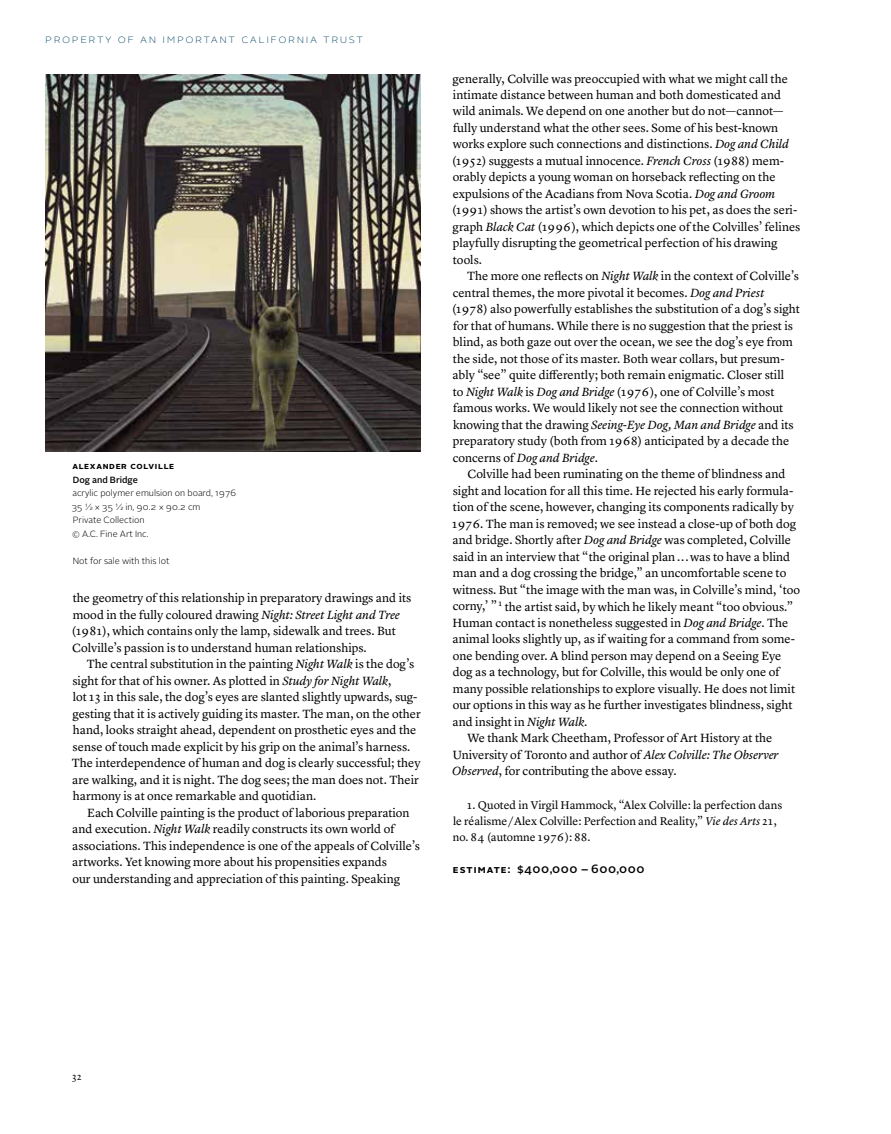
<style>
.page{position:relative;width:891px;height:1134px;background:#fff}
.page>*{position:absolute;margin:0;border:0;box-sizing:border-box;transform-origin:0 0}
.t1{font:12.3px/16.5px "Lyon Text";color:#000}
.t2{font:100 12px "Alright Sans";letter-spacing:.13em;color:#004565}
.t3{font:500 12px "Alright Sans";letter-spacing:.05em;color:#000}
.t4{font:11.7px/16.5px "Lyon Text";color:#000}
.t5{font:10.2px "Lyon Text";color:#000}
.t6{font:300 9px/13.5px "Alright Sans";color:#000}
.t7{font:700 9px "Alright Sans";letter-spacing:.075em;color:#000}
.t8{font:500 9px "Alright Sans";color:#000}
.s1{font-style:italic}
.s2{font-weight:700;font-size:10.5px}
</style>
<div class="page">
<img style="left:45px;top:74px;width:376px;height:377px">
<p class="t2" style="left:45px;top:31px;width:320px">Property of an important california trust</p>
<p class="t7" style="left:72px;top:460px;width:102px">Alexander Colville</p>
<p class="t8" style="left:73px;top:474px;width:66px">Dog and Bridge</p>
<p class="t6" style="left:72px;top:487px;width:166px">acrylic polymer emulsion on board, 1976<br>35 1/2 × 35 1/2 in, 90.2 × 90.2 cm<br>Private Collection<br>© A.C. Fine Art Inc.</p>
<p class="t6" style="left:73px;top:554px;width:98px">Not for sale with this lot</p>
<p class="t1" style="left:72px;top:589px;width:341px">the geometry of this relationship in preparatory drawings and its mood in the fully coloured drawing <span class="s1">Night: Street Light and Tree </span>(1981), which contains only the lamp, sidewalk and trees. But Colville’s passion is to understand human relationships.</p>
<p class="t1" style="left:72px;top:655px;width:350px;text-indent:15px">The central substitution in the painting <span class="s1">Night Walk</span> is the dog’s sight for that of his owner. As plotted in <span class="s1">Study for Night Walk</span>,<br>lot 13 in this sale, the dog’s eyes are slanted slightly upwards, sug&shy;gesting that it is actively guiding its master. The man, on the other hand, looks straight ahead, dependent on prosthetic eyes and the sense of touch made explicit by his grip on the animal’s harness.<br>The interdependence of human and dog is clearly successful; they are walking, and it is night. The dog sees; the man does not. Their harmony is at once remarkable and quotidian.</p>
<p class="t1" style="left:72px;top:803px;width:349px;text-indent:15px">Each Colville painting is the product of laborious preparation and execution. <span class="s1">Night Walk</span> readily constructs its own world of associations. This independence is one of the appeals of Colville’s artworks. Yet knowing more about his propensities expands<br>our understanding and appreciation of this painting. Speaking</p>
<p class="t1" style="left:452px;top:69px;width:350px">generally, Colville was preoccupied with what we might call the intimate distance between human and both domesticated and wild animals. We depend on one another but do not—cannot— fully understand what the other sees. Some of his best-known works explore such connections and distinctions. <span class="s1">Dog and Child </span>(1952) suggests a mutual innocence. <span class="s1">French Cross</span> (1988) mem&shy;orably depicts a young woman on horseback reflecting on the expulsions of the Acadians from Nova Scotia. <span class="s1">Dog and Groom </span>(1991) shows the artist’s own devotion to his pet, as does the seri&shy;graph <span class="s1">Black Cat</span> (1996), which depicts one of the Colvilles’ felines playfully disrupting the geometrical perfection of his drawing tools.</p>
<p class="t1" style="left:452px;top:267px;width:349px;text-indent:15px">The more one reflects on <span class="s1">Night Walk</span> in the context of Colville’s central themes, the more pivotal it becomes. <span class="s1">Dog and Priest </span>(1978) also powerfully establishes the substitution of a dog’s sight for that of humans. While there is no suggestion that the priest is blind, as both gaze out over the ocean, we see the dog’s eye from the side, not those of its master. Both wear collars, but presum&shy;ably “see” quite differently; both remain enigmatic. Closer still<br>to <span class="s1">Night Walk</span> is <span class="s1">Dog and Bridge</span> (1976), one of Colville’s most famous works. We would likely not see the connection without knowing that the drawing <span class="s1">Seeing-Eye Dog, Man and Bridge</span> and its preparatory study (both from 1968) anticipated by a decade the concerns of <span class="s1">Dog and Bridge</span>.</p>
<p class="t1" style="left:468px;top:465px;width:319px">Colville had been ruminating on the theme of blindness and</p>
<p class="t1" style="left:453px;top:482px;width:342px">sight and location for all this time. He rejected his early formula-</p>
<p class="t1" style="left:453px;top:498px;width:342px">tion of the scene, however, changing its components radically by</p>
<p class="t1" style="left:452px;top:515px;width:345px">1976. The man is removed; we see instead a close-up of both dog</p>
<p class="t1" style="left:453px;top:531px;width:340px">and bridge. Shortly after <span class="s1">Dog and Bridge</span> was completed, Colville</p>
<p class="t1" style="left:453px;top:548px;width:339px">said in an interview that “the original plan...was to have a blind</p>
<p class="t1" style="left:453px;top:564px;width:335px">man and a dog crossing the bridge,” an uncomfortable scene to</p>
<p class="t1" style="left:453px;top:581px;width:349px">witness. But “the image with the man was, in Colville’s mind, ‘too</p>
<p class="t1" style="left:453px;top:597px;width:342px">corny,’ ” <sup>1</sup> the artist said, by which he likely meant “too obvious.”</p>
<p class="t1" style="left:453px;top:614px;width:337px">Human contact is nonetheless suggested in <span class="s1">Dog and Bridge</span>. The</p>
<p class="t1" style="left:453px;top:630px;width:344px">animal looks slightly up, as if waiting for a command from some-</p>
<p class="t1" style="left:453px;top:647px;width:330px">one bending over. A blind person may depend on a Seeing Eye</p>
<p class="t1" style="left:453px;top:663px;width:329px">dog as a technology, but for Colville, this would be only one of</p>
<p class="t1" style="left:453px;top:680px;width:344px">many possible relationships to explore visually. He does not limit</p>
<p class="t1" style="left:453px;top:696px;width:341px">our options in this way as he further investigates blindness, sight</p>
<p class="t1" style="left:453px;top:713px;width:136px">and insight in <span class="s1">Night Walk</span>.</p>
<p class="t1" style="left:467px;top:729px;width:306px">We thank Mark Cheetham, Professor of Art History at the</p>
<p class="t1" style="left:453px;top:746px;width:327px">University of Toronto and author of <span class="s1">Alex Colville: The Observer</span></p>
<p class="t1" style="left:452px;top:762px;width:226px"><span class="s1">Observed</span>, for contributing the above essay.</p>
<p class="t4" style="left:453px;top:795px;width:331px;text-indent:14px">1. Quoted in Virgil Hammock, “Alex Colville: la perfection dans le réalisme/Alex Colville: Perfection and Reality,” <span class="s1">Vie des Arts</span> 21, no. 84 (automne 1976): 88.</p>
<p class="t3" style="left:453px;top:861px;width:193px"><span class="s2">Estimate :</span> $400,000 – 600,000</p>
<p class="t5" style="left:72px;top:1069px;width:11px">32</p>
</div>
